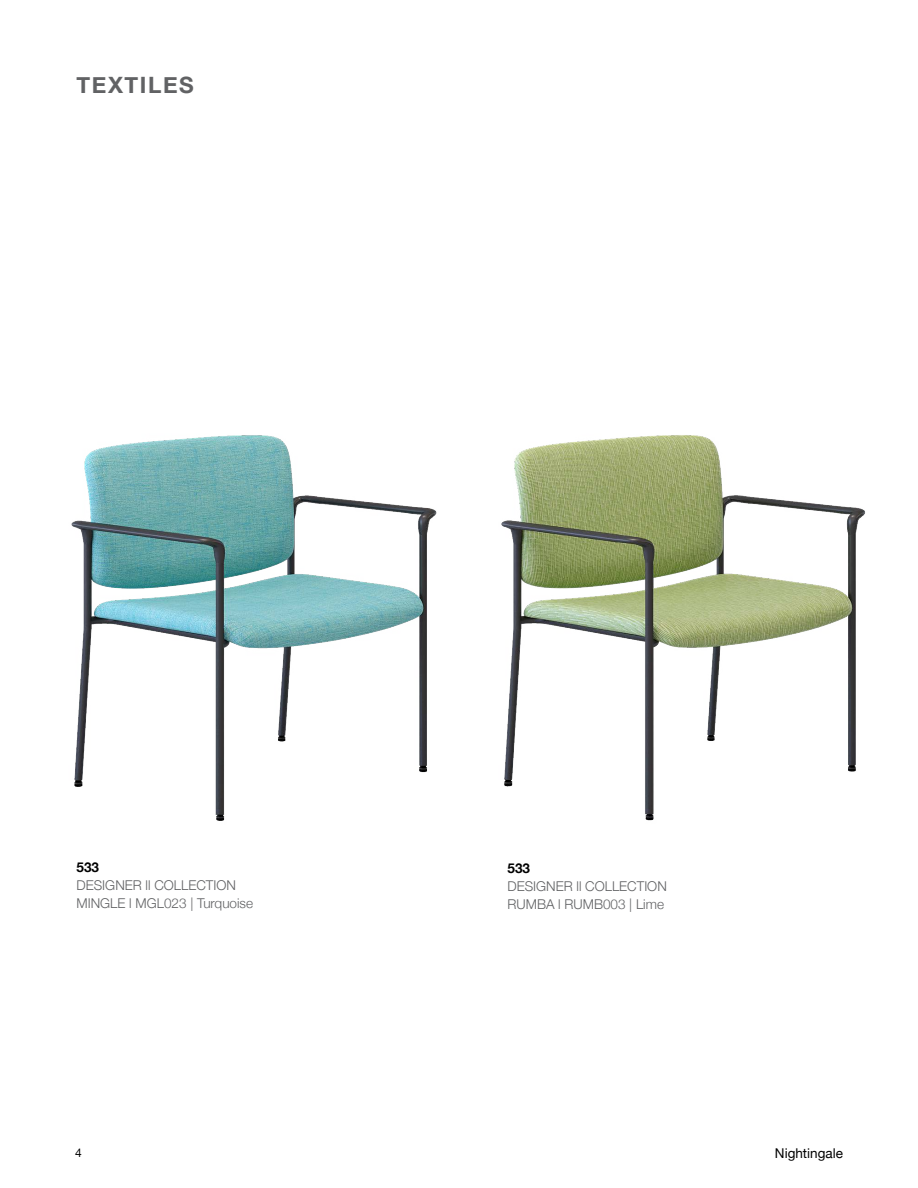
<style>
.page{position:relative;width:918px;height:1188px;background:#fff}
.page>*{position:absolute;margin:0;border:0;box-sizing:border-box;transform-origin:0 0}
.t1{font:700 22.5px "Helvetica Neue";letter-spacing:.07em;color:#616264}
.t2{font:300 13.5px/18px "Helvetica Neue";color:#616264}
.t3{font:13.5px "Helvetica Neue";color:#000}
.t4{font:700 13.5px "Helvetica Neue";color:#000}
.t5{font:12px "Helvetica Neue";color:#000}
</style>
<div class="page">
<img style="left:71px;top:435px;width:366px;height:386px">
<img style="left:501px;top:435px;width:365px;height:386px">
<h1 class="t1" style="left:77px;top:67px;width:119px">TEXTILES</h1>
<p class="t4" style="left:77px;top:856px;width:24px">533</p>
<p class="t2" style="left:77px;top:876px;width:178px">DESIGNER ll COLLECTION<br>MINGLE l MGL023 | Turquoise</p>
<p class="t4" style="left:508px;top:858px;width:24px">533</p>
<p class="t2" style="left:508px;top:877px;width:161px">DESIGNER ll COLLECTION<br>RUMBA l RUMB003 | Lime</p>
<p class="t5" style="left:75px;top:1144px;width:8px">4</p>
<p class="t3" style="left:775px;top:1144px;width:69px">Nightingale</p>
</div>
